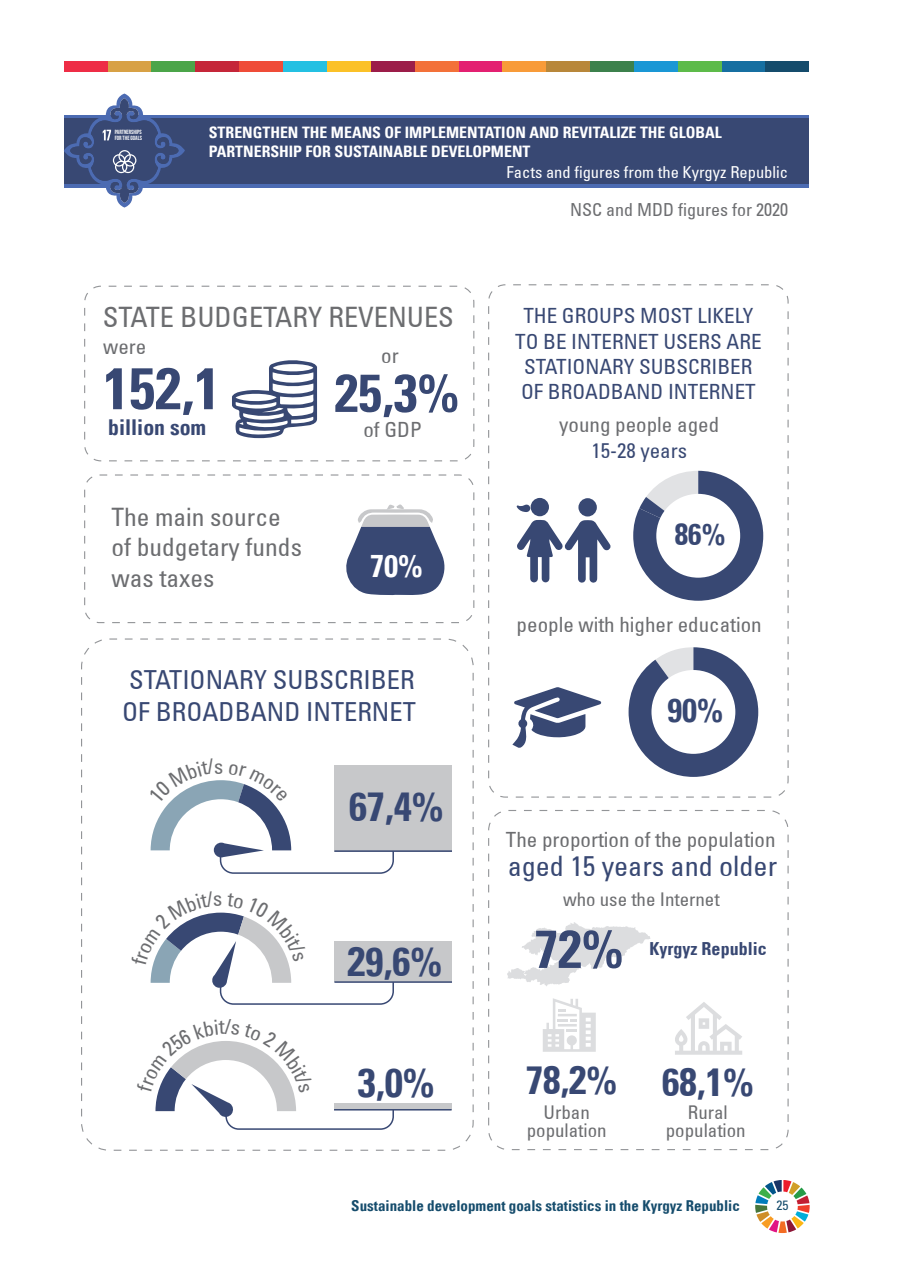
<style>
.page{position:relative;width:902px;height:1280px;background:#fff}
.page>*{position:absolute;margin:0;border:0;box-sizing:border-box;transform-origin:0 0}
.t1{font:58.5px "Univers LTCYR 67 Bold Cond";color:#384873}
.t2{font:53.25px "Univers LTCYR 67 Bold Cond";color:#384873}
.t3{font:40.5px "Univers LTCYR 67 Bold Cond";color:#384873}
.t4{font:39.15px "Univers LTCYR 67 Bold Cond";color:#384873}
.t5{font:33.3px "Univers LTCYR 67 Bold Cond";color:#384873}
.t6{font:31.35px "Univers LTCYR 67 Bold Cond";color:#fff}
.t7{font:30.3px "Univers LTCYR 67 Bold Cond";color:#384873}
.t8{font:condensed 28.2px "Univers LTCYR 57";color:#6c6d70}
.t9{font:condensed 28.2px "Univers LTCYR 57";color:#384873}
.t10{font:condensed 26.25px/31.5px "Univers LTCYR 57";color:#384873}
.t11{font:condensed 25.35px/30.5px "Univers LTCYR 57";color:#6c6d70}
.t12{font:21.75px "Univers LTCYR 67 Bold Cond";color:#384873}
.t13{font:condensed 21px/25.2px "Univers LTCYR 57";color:#384873;text-align:center}
.t14{font:condensed 21px "Univers LTCYR 57";color:#6c6d70}
.t15{font:condensed 18.9px/18px "Univers LTCYR 57";color:#6c6d70;text-align:center}
.t16{font:condensed 18px "Univers LTCYR 57";color:#6c6d70}
.t17{font:18px "Univers LTCYR 67 Bold Cond";color:#384873}
.t18{font:condensed 16.5px "Univers LTCYR 57";color:#fff}
.t19{font:15.75px/18.9px "Univers LTCYR 67 Bold Cond";color:#fff}
.t20{font:15px "Univers LTCYR 67 Bold Cond";color:#154c6c}
.t21{font:condensed 13.5px "Univers LTCYR 57";color:#154c6c}
.t22{font:700 6px/6.6px "Bebas Neue";color:#fff}
</style>
<div class="page">
<svg style="left:755px;top:1180px;width:54px;height:53px"></svg>
<div style="left:546px;top:62px;width:44px;height:10px;background:#b8873a"></div>
<div style="left:108px;top:62px;width:43px;height:10px;background:#d8a145"></div>
<div style="left:371px;top:62px;width:43px;height:10px;background:#9c1d49"></div>
<div style="left:239px;top:62px;width:44px;height:10px;background:#ef4c38"></div>
<div style="left:721px;top:62px;width:44px;height:10px;background:#166fa1"></div>
<div style="left:195px;top:62px;width:44px;height:10px;background:#c52639"></div>
<div style="left:458px;top:62px;width:44px;height:10px;background:#e32071"></div>
<div style="left:765px;top:62px;width:44px;height:10px;background:#154c6c"></div>
<div style="left:327px;top:62px;width:44px;height:10px;background:#fbc128"></div>
<div style="left:502px;top:62px;width:44px;height:10px;background:#f89b39"></div>
<div style="left:590px;top:62px;width:44px;height:10px;background:#3c814c"></div>
<div style="left:283px;top:62px;width:44px;height:10px;background:#24c0e2"></div>
<div style="left:633px;top:62px;width:44px;height:10px;background:#1a97d5"></div>
<div style="left:677px;top:62px;width:44px;height:10px;background:#5dbb4a"></div>
<div style="left:414px;top:62px;width:44px;height:10px;background:#f37139"></div>
<div style="left:151px;top:62px;width:44px;height:10px;background:#4ba549"></div>
<div style="left:64px;top:62px;width:44px;height:10px;background:#ee2d46"></div>
<svg style="left:628px;top:647px;width:130px;height:130px"></svg>
<svg style="left:185px;top:115px;width:623px;height:72px;background:#4966a9"></svg>
<div style="left:64px;top:119px;width:744px;height:65px;background:#384873"></div>
<svg style="left:507px;top:922px;width:143px;height:64px"></svg>
<div style="left:84px;top:474px;width:390px;height:149px;border:1px dashed #939598;border-radius:15px"></div>
<div style="left:84px;top:286px;width:390px;height:175px;border:1px dashed #939598;border-radius:16px"></div>
<svg style="left:232px;top:360px;width:85px;height:78px"></svg>
<svg style="left:633px;top:471px;width:130px;height:130px"></svg>
<div style="left:656px;top:494px;width:84px;height:84px;background:#fff;border-radius:50%"></div>
<div style="left:651px;top:670px;width:84px;height:84px;background:#fff;border-radius:50%"></div>
<svg style="left:346px;top:504px;width:99px;height:91px"></svg>
<svg style="left:517px;top:520px;width:93px;height:63px"></svg>
<div style="left:578px;top:498px;width:18px;height:18px;background:#384873;border-radius:50%"></div>
<div style="left:530px;top:498px;width:19px;height:18px;background:#384873;border-radius:50%"></div>
<svg style="left:516px;top:504px;width:14px;height:8px"></svg>
<svg style="left:512px;top:687px;width:89px;height:61px"></svg>
<svg style="left:64px;top:94px;width:121px;height:114px"></svg>
<div style="left:488px;top:810px;width:300px;height:340px;border:1px dashed #939598;border-radius:20px"></div>
<div style="left:334px;top:1103px;width:117px;height:6px;background:#c7c8ca"></div>
<hr style="left:334px;top:1109px;width:117px;height:1px;background:#384873">
<div style="left:334px;top:941px;width:117px;height:40px;background:#c7c8ca"></div>
<hr style="left:334px;top:981px;width:118px;height:2px;background:#384873">
<div style="left:334px;top:765px;width:117px;height:86px;background:#c7c8ca"></div>
<hr style="left:334px;top:850px;width:118px;height:2px;background:#384873">
<svg style="left:543px;top:998px;width:52px;height:54px"></svg>
<svg style="left:675px;top:1002px;width:67px;height:53px"></svg>
<svg style="left:155px;top:1041px;width:239px;height:89px"></svg>
<svg style="left:150px;top:912px;width:244px;height:93px"></svg>
<svg style="left:150px;top:780px;width:244px;height:94px"></svg>
<p class="t22" style="left:115px;top:128px;width:29px">PARTNERSHIPS<br>FOR THE GOALS</p>
<p class="t19" style="left:209px;top:122px;width:514px">STRENGTHEN THE MEANS OF IMPLEMENTATION AND REVITALIZE THE GLOBAL<br>PARTNERSHIP FOR SUSTAINABLE DEVELOPMENT</p>
<p class="t18" style="left:506px;top:161px;width:283px">Facts and figures from the Kyrgyz Republic</p>
<p class="t16" style="left:570px;top:198px;width:219px">NSC and MDD figures for 2020</p>
<h3 class="t8" style="left:103px;top:299px;width:352px">STATE BUDGETARY REVENUES</h3>
<h3 class="t14" style="left:103px;top:333px;width:45px">were</h3>
<h3 class="t14" style="left:381px;top:342px;width:19px">or</h3>
<h1 class="t1" style="left:103px;top:352px;width:118px">152,1</h1>
<h3 class="t12" style="left:108px;top:414px;width:100px">billion som</h3>
<h3 class="t14" style="left:363px;top:416px;width:60px">of GDP</h3>
<h2 class="t2" style="left:335px;top:360px;width:126px">25,3%</h2>
<h3 class="t11" style="left:111px;top:501px;width:192px">The main source of budgetary funds was taxes</h3>
<h3 class="t6" style="left:370px;top:546px;width:54px">70%</h3>
<h3 class="t10" style="left:122px;top:663px;width:295px">STATIONARY SUBSCRIBER<br>OF BROADBAND INTERNET</h3>
<h3 class="t3" style="left:349px;top:781px;width:96px">67,4%</h3>
<h3 class="t3" style="left:347px;top:936px;width:96px">29,6%</h3>
<h3 class="t3" style="left:358px;top:1058px;width:78px">3,0%</h3>
<h3 class="t13" style="left:515px;top:303px;width:248px">THE GROUPS MOST LIKELY<br>TO BE INTERNET USERS ARE<br>STATIONARY SUBSCRIBER<br>OF BROADBAND INTERNET</h3>
<h3 class="t14" style="left:559px;top:412px;width:161px">young people aged</h3>
<h3 class="t13" style="left:591px;top:437px;width:97px">15-28 years</h3>
<h3 class="t7" style="left:674px;top:516px;width:52px">86%</h3>
<h3 class="t14" style="left:516px;top:612px;width:246px">people with higher education</h3>
<h3 class="t5" style="left:667px;top:690px;width:57px">90%</h3>
<h3 class="t14" style="left:506px;top:826px;width:271px">The proportion of the population</h3>
<h3 class="t9" style="left:507px;top:848px;width:271px">aged 15 years and older</h3>
<p class="t15" style="left:563px;top:890px;width:158px">who use the Internet</p>
<h2 class="t2" style="left:534px;top:916px;width:90px">72%</h2>
<p class="t17" style="left:649px;top:938px;width:118px">Kyrgyz Republic</p>
<h3 class="t4" style="left:525px;top:1057px;width:229px">78,2% 68,1%</h3>
<p class="t15" style="left:526px;top:1102px;width:81px">Urban population</p>
<p class="t15" style="left:665px;top:1102px;width:81px">Rural population</p>
<p class="t20" style="left:351px;top:1197px;width:390px">Sustainable development goals statistics in the Kyrgyz Republic</p>
<p class="t21" style="left:776px;top:1197px;width:13px">25</p>
</div>
